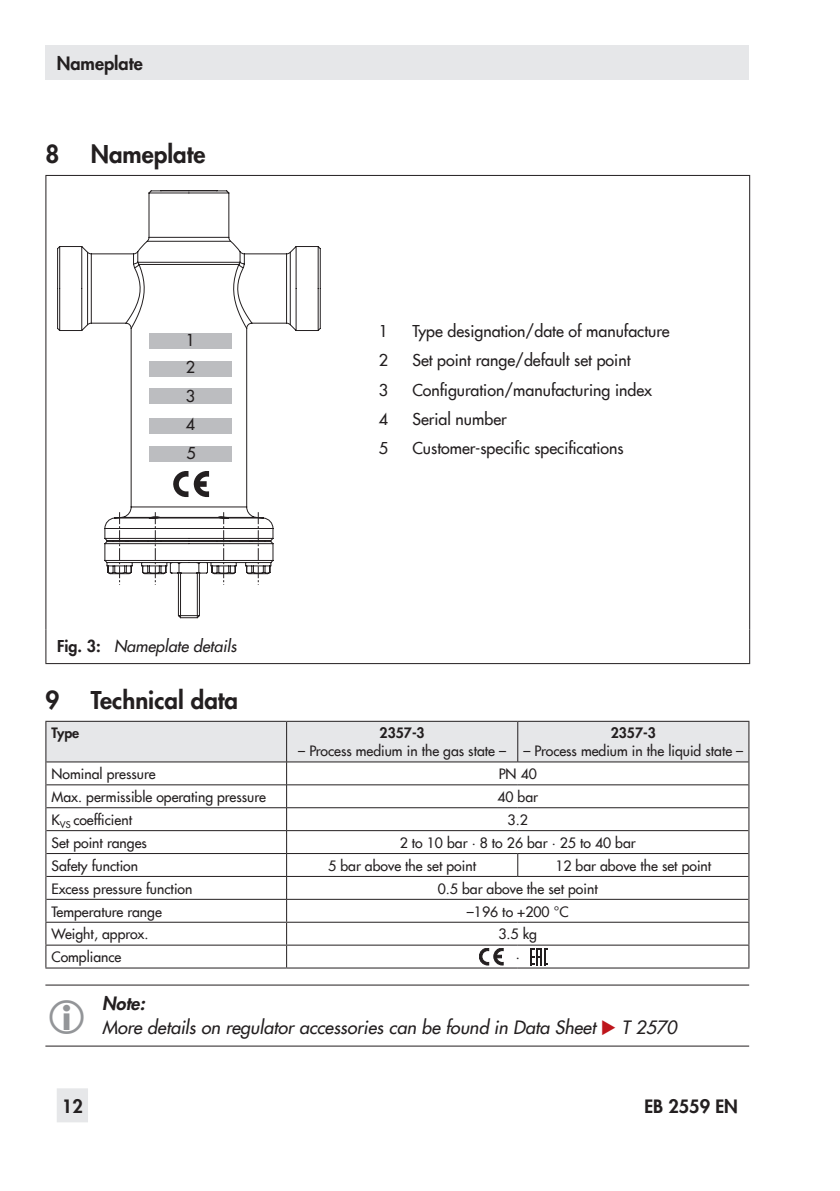
<style>
.page{position:relative;width:840px;height:1191px;background:#fff}
.page>*{position:absolute;margin:0;border:0;box-sizing:border-box;transform-origin:0 0}
.t1{font:800 24px "Futura Com";color:#231f20}
.t2{font:italic 500 18px/24px "Futura Com";color:#231f20}
.t3{font:800 18px "Futura Com";color:#231f20}
.t4{font:500 16px/28.4px "Futura Com";color:#231f20}
.t5{font:italic 500 16px "Futura Com";color:#231f20}
.t6{font:500 14px "Futura Com";color:#231f20}
.t7{font:800 14px "Futura Com";color:#231f20}
.s1{font-weight:800;font-style:normal}
.s2{font-weight:800}
.s3{color:#be151b}
</style>
<div class="page">
<div style="left:57px;top:1088px;width:31px;height:34px;background:#e6e7e9"></div>
<div style="left:45px;top:45px;width:703px;height:34px;background:#e6e7e9"></div>
<hr style="left:45px;top:175px;width:704px;height:1px;background:#231f20">
<hr style="left:45px;top:176px;width:1px;height:453px;background:#231f20">
<hr style="left:748px;top:176px;width:1px;height:453px;background:#231f20">
<hr style="left:45px;top:629px;width:1px;height:34px;background:#231f20">
<hr style="left:748px;top:629px;width:1px;height:34px;background:#231f20">
<hr style="left:45px;top:663px;width:704px;height:1px;background:#231f20">
<svg style="left:57px;top:246px;width:264px;height:85px"></svg>
<svg style="left:104px;top:561px;width:169px;height:57px"></svg>
<svg style="left:79px;top:190px;width:219px;height:371px"></svg>
<hr style="left:180px;top:573px;width:1px;height:45px;background:#231f20">
<hr style="left:197px;top:573px;width:1px;height:45px;background:#231f20">
<hr style="left:45px;top:984px;width:703px;height:1px;background:#231f20">
<hr style="left:45px;top:1045px;width:703px;height:1px;background:#231f20">
<hr style="left:45px;top:967px;width:241px;height:1px;background:#231f20">
<hr style="left:286px;top:967px;width:231px;height:1px;background:#231f20">
<hr style="left:517px;top:967px;width:232px;height:1px;background:#231f20">
<svg style="left:45px;top:721px;width:704px;height:246px"></svg>
<p class="t3" style="left:57px;top:49px;width:87px">Nameplate</p>
<h1 class="t1" style="left:45px;top:136px;width:15px">8</h1>
<h1 class="t1" style="left:91px;top:136px;width:116px">Nameplate</h1>
<p class="t4" style="left:186px;top:326px;width:11px;line-height:27px">1<br>2</p>
<p class="t4" style="left:186px;top:381px;width:12px;text-align:justify">3<br>4<br>5</p>
<p class="t4" style="left:379px;top:316px;width:11px">1</p>
<p class="t4" style="left:412px;top:316px;width:258px">Type designation/date of manufacture</p>
<p class="t4" style="left:379px;top:345px;width:11px">2</p>
<p class="t4" style="left:412px;top:345px;width:219px">Set point range/default set point</p>
<p class="t4" style="left:379px;top:375px;width:11px">3</p>
<p class="t4" style="left:412px;top:375px;width:241px">Configuration/manufacturing index</p>
<p class="t4" style="left:379px;top:404px;width:11px">4</p>
<p class="t4" style="left:412px;top:404px;width:96px">Serial number</p>
<p class="t4" style="left:379px;top:433px;width:11px">5</p>
<p class="t4" style="left:412px;top:433px;width:213px">Customer-specific specifications</p>
<p class="t5" style="left:57px;top:634px;width:181px"><span class="s1">Fig. 3:</span> Nameplate details</p>
<h1 class="t1" style="left:45px;top:682px;width:15px">9</h1>
<h1 class="t1" style="left:91px;top:682px;width:149px">Technical data</h1>
<p class="t7" style="left:52px;top:722px;width:29px">Type</p>
<p class="t7" style="left:379px;top:722px;width:47px">2357-3</p>
<p class="t6" style="left:298px;top:740px;width:209px">– Process medium in the gas state –</p>
<p class="t7" style="left:610px;top:722px;width:47px">2357-3</p>
<p class="t6" style="left:523px;top:740px;width:221px">– Process medium in the liquid state –</p>
<p class="t6" style="left:52px;top:763px;width:105px">Nominal pressure</p>
<p class="t6" style="left:498px;top:763px;width:40px">PN 40</p>
<p class="t6" style="left:52px;top:786px;width:216px">Max. permissible operating pressure</p>
<p class="t6" style="left:497px;top:786px;width:42px">40 bar</p>
<p class="t6" style="left:52px;top:809px;width:82px">K<sub>VS</sub> coefficient</p>
<p class="t6" style="left:507px;top:809px;width:22px">3.2</p>
<p class="t6" style="left:52px;top:832px;width:97px">Set point ranges</p>
<p class="t6" style="left:399px;top:832px;width:237px">2 to 10 bar · 8 to 26 bar · 25 to 40 bar</p>
<p class="t6" style="left:52px;top:855px;width:88px">Safety function</p>
<p class="t6" style="left:328px;top:855px;width:149px">5 bar above the set point</p>
<p class="t6" style="left:555px;top:855px;width:157px">12 bar above the set point</p>
<p class="t6" style="left:52px;top:878px;width:142px">Excess pressure function</p>
<p class="t6" style="left:437px;top:878px;width:161px">0.5 bar above the set point</p>
<p class="t6" style="left:52px;top:901px;width:112px">Temperature range</p>
<p class="t6" style="left:466px;top:901px;width:103px">–196 to +200 °C</p>
<p class="t6" style="left:52px;top:924px;width:98px">Weight, approx.</p>
<p class="t6" style="left:498px;top:924px;width:40px">3.5 kg</p>
<p class="t6" style="left:52px;top:946px;width:71px">Compliance</p>
<p class="t6" style="left:515px;top:946px;width:6px">·</p>
<p class="t2" style="left:102px;top:990px;width:576px"><span class="s2">Note:<br></span>More details on regulator accessories can be found in Data Sheet <span class="s3">◆</span> T 2570</p>
<p class="t3" style="left:62px;top:1093px;width:22px">12</p>
<p class="t3" style="left:644px;top:1093px;width:95px">EB 2559 EN</p>
</div>
